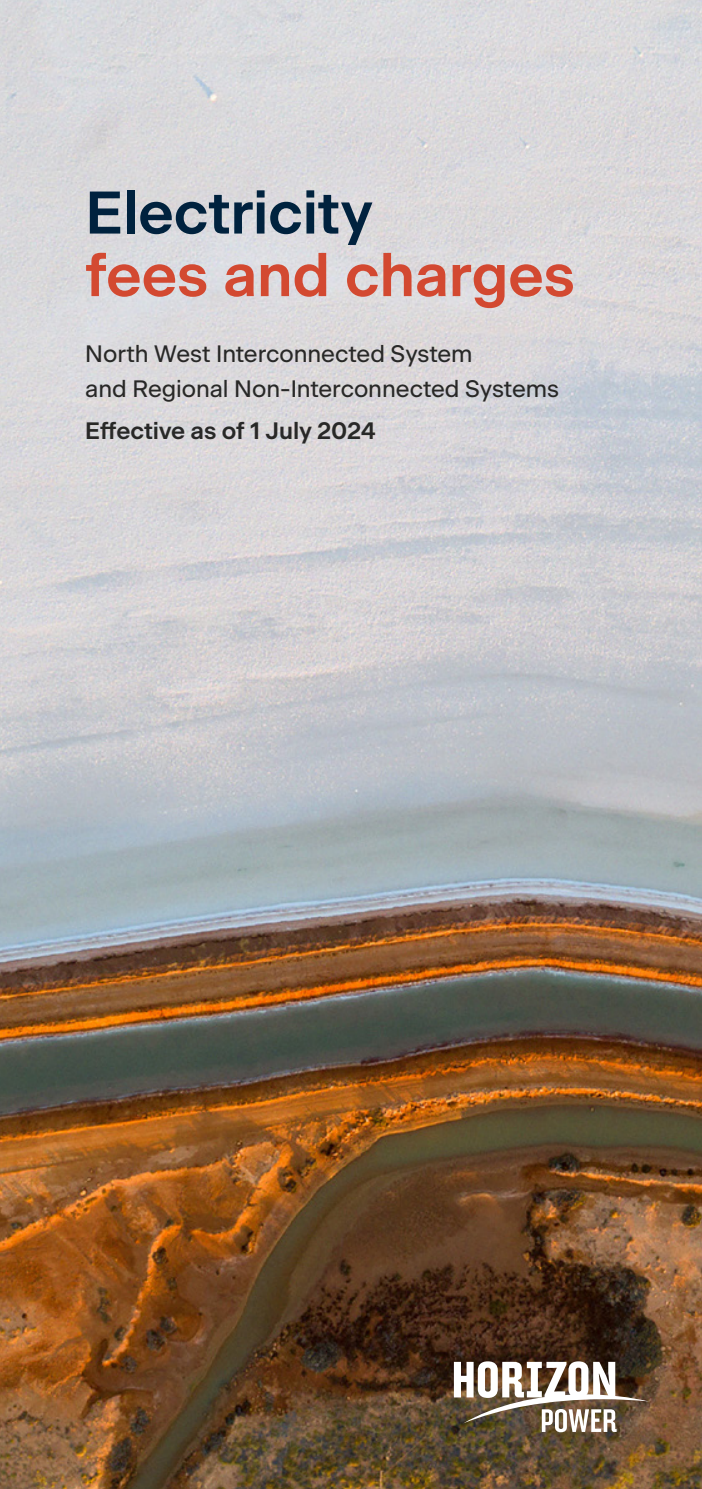
<style>
.page{position:relative;width:702px;height:1489px;background:#fff}
.page>*{position:absolute;margin:0;border:0;box-sizing:border-box;transform-origin:0 0}
.t1{font:600 60px "Beausite Classic";letter-spacing:-.005em;color:#d34931}
.t2{font:600 60px "Beausite Classic";letter-spacing:-.005em;color:#00223e}
.t3{font:23.75px/35px "Beausite Classic";color:#282827}
.t4{font:600 23.75px "Beausite Classic";letter-spacing:-.005em;color:#282827}
</style>
<div class="page">
<img style="left:0;top:0;width:702px;height:1488px">
<img style="left:454px;top:1361px;width:195px;height:70px">
<h1 class="t2" style="left:85px;top:167px;width:288px">Electricity</h1>
<h1 class="t1" style="left:85px;top:229px;width:491px">fees and charges</h1>
<p class="t3" style="left:85px;top:334px;width:475px">North West Interconnected System<br>and Regional Non-Interconnected Systems</p>
<p class="t4" style="left:85px;top:412px;width:292px">Effective as of 1 July 2024</p>
</div>
